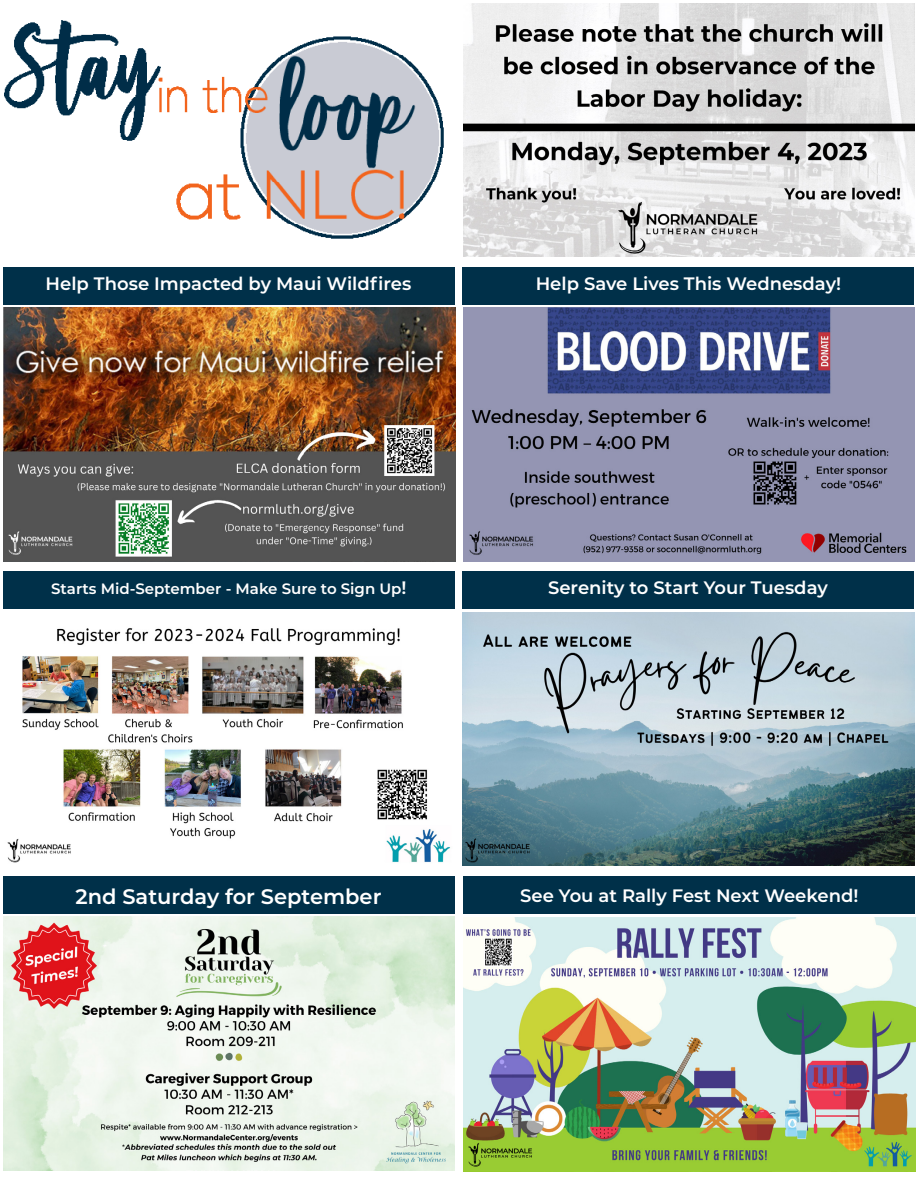
<style>
.page{position:relative;width:918px;height:1188px;background:#fff}
.page>*{position:absolute;margin:0;border:0;box-sizing:border-box;transform-origin:0 0}
.t1{font:600 21px "Montserrat";color:#fff}
.t2{font:600 18px "Montserrat";color:#fff}
.t3{font:600 15px "Montserrat";color:#fff}
.s1{font-size:18px}
</style>
<div class="page">
<img style="left:4px;top:20px;width:440px;height:219px">
<img style="left:3px;top:917px;width:452px;height:253px">
<div style="left:3px;top:876px;width:451px;height:38px;background:#003049"></div>
<img style="left:463px;top:3px;width:452px;height:253px">
<img style="left:7px;top:628px;width:443px;height:235px">
<div style="left:3px;top:572px;width:452px;height:37px;background:#003049"></div>
<div style="left:3px;top:267px;width:451px;height:37px;background:#003049"></div>
<img style="left:3px;top:308px;width:452px;height:253px">
<div style="left:463px;top:267px;width:451px;height:37px;background:#003049"></div>
<img style="left:463px;top:308px;width:452px;height:253px">
<div style="left:462px;top:572px;width:452px;height:37px;background:#003049"></div>
<img style="left:463px;top:613px;width:452px;height:253px">
<img style="left:464px;top:918px;width:451px;height:253px">
<div style="left:464px;top:876px;width:451px;height:38px;background:#003049"></div>
<p class="t2" style="left:46px;top:270px;width:367px">Help Those Impacted by Maui Wildfires</p>
<p class="t2" style="left:536px;top:270px;width:307px">Help Save Lives This Wednesday!</p>
<p class="t3" style="left:51px;top:578px;width:357px">Starts Mid-September - Make Sure to Sign Up<span class="s1">!</span></p>
<p class="t2" style="left:548px;top:575px;width:281px">Serenity to Start Your Tuesday</p>
<p class="t1" style="left:76px;top:881px;width:308px">2nd Saturday for September</p>
<p class="t2" style="left:520px;top:883px;width:340px">See You at Rally Fest Next Weekend!</p>
</div>
